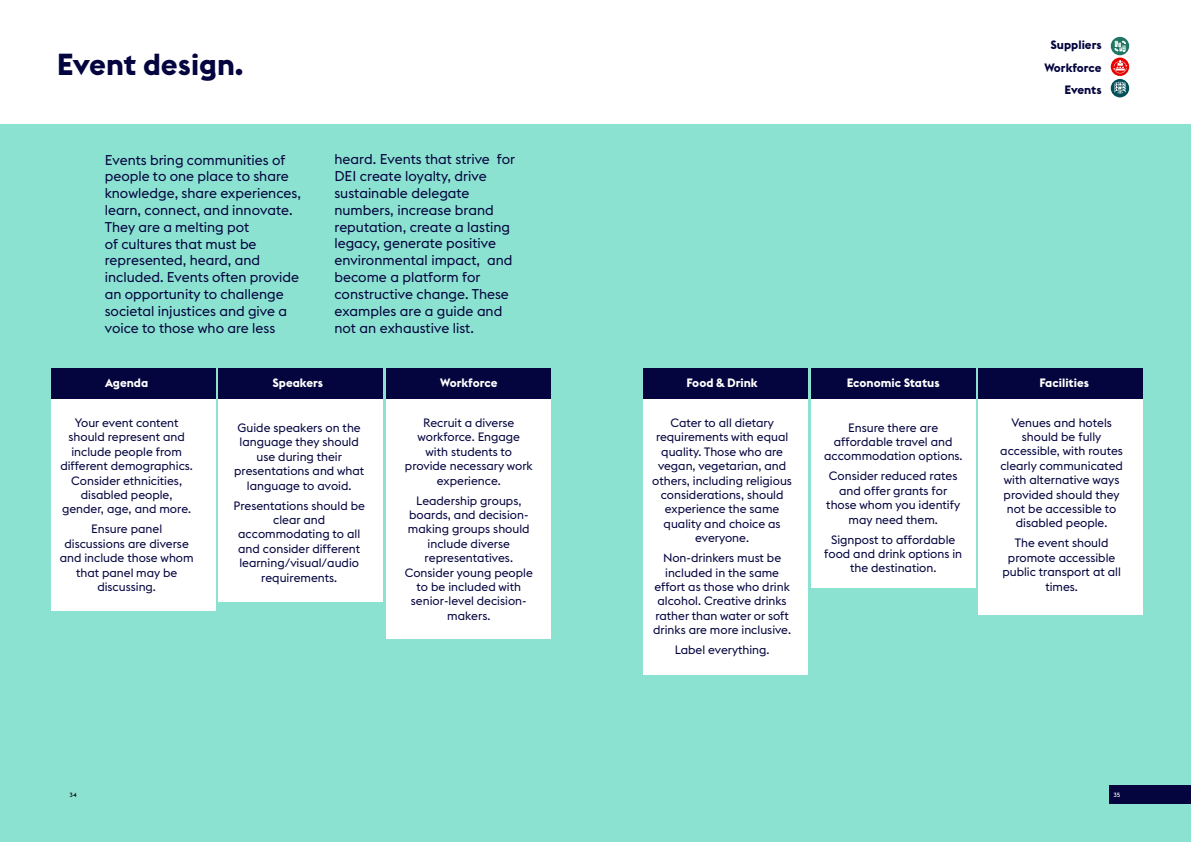
<style>
.page{position:relative;width:1191px;height:842px;background:#fff}
.page>*{position:absolute;margin:0;border:0;box-sizing:border-box;transform-origin:0 0}
.t1{font:700 30px "Euclid Flex B";color:#04043f}
.t2{font:14px/16.8px "Euclid Flex";color:#04043f}
.t3{font:12px/14.4px "Euclid Flex B";color:#04043f;text-align:center}
.t4{font:12px/14.4px "Euclid Flex";color:#04043f;text-align:center}
.t5{font:12px/14.4px "Euclid Flex";color:#04043f;text-align:center}
.t6{font:700 12px "Euclid Flex B";color:#fff}
.t7{font:700 12px "Euclid Flex B";color:#04043f}
.t8{font:500 6px "Euclid Flex B";color:#000}
.t9{font:500 6px "Euclid Flex B";color:#fff}
</style>
<div class="page">
<div style="left:0;top:125px;width:1191px;height:717px;background:#8ce2d0"></div>
<svg style="left:1110px;top:37px;width:19px;height:18px"></svg>
<svg style="left:1110px;top:58px;width:19px;height:18px"></svg>
<svg style="left:1110px;top:79px;width:19px;height:18px"></svg>
<svg style="left:1114px;top:40px;width:12px;height:12px"></svg>
<svg style="left:1113px;top:60px;width:14px;height:13px"></svg>
<svg style="left:1114px;top:82px;width:12px;height:11px"></svg>
<div style="left:51px;top:369px;width:164px;height:242px;background:#fff"></div>
<div style="left:51px;top:369px;width:164px;height:30px;background:#04043f"></div>
<div style="left:218px;top:368px;width:165px;height:234px;background:#fff"></div>
<div style="left:386px;top:368px;width:164px;height:271px;background:#fff"></div>
<div style="left:218px;top:369px;width:165px;height:30px;background:#04043f"></div>
<div style="left:386px;top:369px;width:164px;height:30px;background:#04043f"></div>
<div style="left:643px;top:369px;width:165px;height:306px;background:#fff"></div>
<div style="left:811px;top:369px;width:164px;height:219px;background:#fff"></div>
<div style="left:978px;top:368px;width:164px;height:247px;background:#fff"></div>
<div style="left:643px;top:369px;width:165px;height:30px;background:#04043f"></div>
<div style="left:811px;top:369px;width:164px;height:30px;background:#04043f"></div>
<div style="left:978px;top:369px;width:164px;height:30px;background:#04043f"></div>
<div style="left:1108px;top:785px;width:83px;height:19px;background:#04043f"></div>
<p class="t1" style="left:57px;top:47px;width:188px">Event design.</p>
<p class="t2" style="left:105px;top:151px;width:198px">Events bring communities of people to one place to share knowledge, share experiences, learn, connect, and innovate.<br>They are a melting pot<br>of cultures that must be represented, heard, and included. Events often provide an opportunity to challenge societal injustices and give a voice to those who are less</p>
<p class="t2" style="left:334px;top:151px;width:182px">heard. Events that strive for<br>DEI create loyalty, drive sustainable delegate numbers, increase brand reputation, create a lasting legacy, generate positive environmental impact, and become a platform for constructive change. These examples are a guide and not an exhaustive list.</p>
<p class="t6" style="left:105px;top:376px;width:45px">Agenda</p>
<p class="t3" style="left:60px;top:416px;width:134px">Your event content should represent and include people from different demographics.<br>Consider ethnicities, disabled people, gender, age, and more.</p>
<p class="t3" style="left:60px;top:522px;width:135px">Ensure panel discussions are diverse and include those whom that panel may be discussing.</p>
<p class="t6" style="left:272px;top:376px;width:52px">Speakers</p>
<p class="t4" style="left:234px;top:421px;width:132px">Guide speakers on the language they should use during their presentations and what language to avoid.</p>
<p class="t4" style="left:233px;top:498px;width:133px">Presentations should be clear and accommodating to all and consider different learning/visual/audio requirements.</p>
<p class="t6" style="left:440px;top:376px;width:59px">Workforce</p>
<p class="t3" style="left:405px;top:416px;width:129px">Recruit a diverse workforce. Engage with students to provide necessary work experience.</p>
<p class="t3" style="left:405px;top:493px;width:130px">Leadership groups, boards, and decision&shy;making groups should include diverse representatives.<br>Consider young people to be included with senior-level decision&shy;makers.</p>
<p class="t7" style="left:1050px;top:38px;width:53px">Suppliers</p>
<p class="t7" style="left:1044px;top:61px;width:59px">Workforce</p>
<p class="t7" style="left:1064px;top:83px;width:39px">Events</p>
<p class="t6" style="left:686px;top:376px;width:73px">Food &amp; Drink</p>
<p class="t3" style="left:652px;top:416px;width:141px">Cater to all dietary requirements with equal quality. Those who are vegan, vegetarian, and others, including religious considerations, should experience the same quality and choice as everyone.</p>
<p class="t3" style="left:653px;top:551px;width:139px">Non-drinkers must be included in the same effort as those who drink alcohol. Creative drinks rather than water or soft drinks are more inclusive.</p>
<p class="t3" style="left:674px;top:643px;width:96px">Label everything.</p>
<p class="t6" style="left:846px;top:376px;width:94px">Economic Status</p>
<p class="t5" style="left:824px;top:420px;width:140px">Ensure there are affordable travel and accommodation options.</p>
<p class="t5" style="left:826px;top:469px;width:135px">Consider reduced rates and offer grants for those whom you identify may need them.</p>
<p class="t5" style="left:824px;top:532px;width:139px">Signpost to affordable food and drink options in the destination.</p>
<p class="t6" style="left:1039px;top:376px;width:51px">Facilities</p>
<p class="t4" style="left:1000px;top:415px;width:124px">Venues and hotels should be fully accessible, with routes clearly communicated with alternative ways provided should they not be accessible to disabled people.</p>
<p class="t4" style="left:1002px;top:536px;width:120px">The event should promote accessible public transport at all times.</p>
<p class="t8" style="left:69px;top:791px;width:9px">34</p>
<p class="t9" style="left:1113px;top:791px;width:8px">35</p>
</div>
